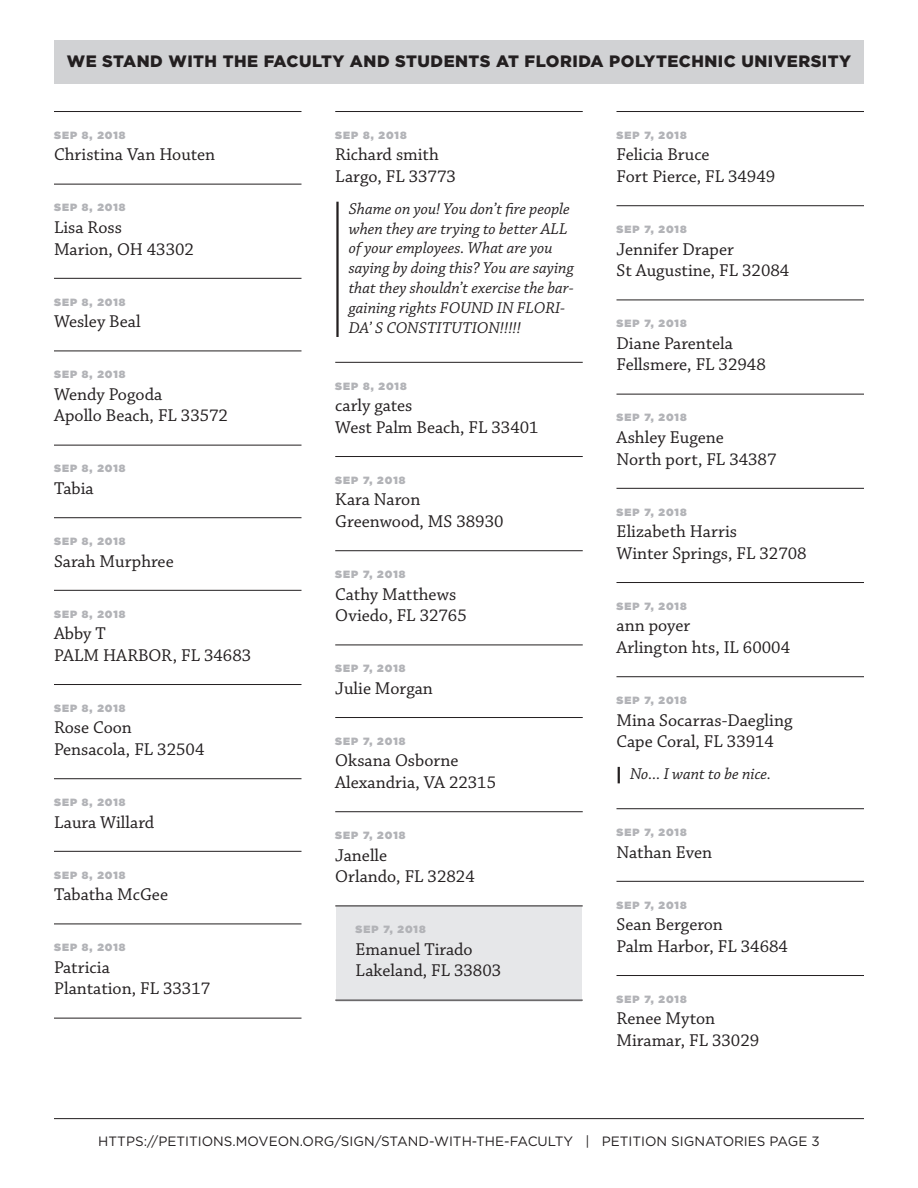
<style>
.page{position:relative;width:918px;height:1188px;background:#fff}
.page>*{position:absolute;margin:0;border:0;box-sizing:border-box;transform-origin:0 0}
.t1{font:18px/21.6px "Chaparral Pro";color:#231f20}
.t2{font:italic 16.5px/19.8px "Chaparral Pro";color:#231f20}
.t3{font:900 16.5px "Gotham";letter-spacing:.03em;color:#231f20}
.t4{font:13.5px "Gotham";color:#231f20}
.t5{font:900 10.5px "Gotham";letter-spacing:.1em;color:#b2b3b7}
</style>
<div class="page">
<div style="left:54px;top:40px;width:810px;height:44px;background:#d1d2d4"></div>
<hr style="left:54px;top:1118px;width:810px;height:1px;background:#231f20">
<hr style="left:54px;top:111px;width:248px;height:1px;background:#231f20">
<hr style="left:54px;top:184px;width:248px;height:1px;background:#231f20">
<hr style="left:54px;top:278px;width:248px;height:1px;background:#231f20">
<hr style="left:54px;top:351px;width:248px;height:1px;background:#231f20">
<hr style="left:54px;top:445px;width:248px;height:1px;background:#231f20">
<hr style="left:54px;top:517px;width:248px;height:1px;background:#231f20">
<hr style="left:54px;top:590px;width:248px;height:1px;background:#231f20">
<hr style="left:54px;top:684px;width:248px;height:1px;background:#231f20">
<hr style="left:54px;top:778px;width:248px;height:1px;background:#231f20">
<hr style="left:54px;top:851px;width:248px;height:1px;background:#231f20">
<hr style="left:54px;top:924px;width:248px;height:1px;background:#231f20">
<hr style="left:54px;top:1018px;width:248px;height:1px;background:#231f20">
<hr style="left:335px;top:111px;width:248px;height:1px;background:#231f20">
<hr style="left:336px;top:202px;width:3px;height:135px;background:#231f20">
<hr style="left:335px;top:362px;width:248px;height:1px;background:#231f20">
<hr style="left:335px;top:456px;width:248px;height:1px;background:#231f20">
<hr style="left:335px;top:550px;width:248px;height:1px;background:#231f20">
<hr style="left:335px;top:645px;width:248px;height:1px;background:#231f20">
<hr style="left:335px;top:717px;width:248px;height:1px;background:#231f20">
<hr style="left:335px;top:811px;width:248px;height:1px;background:#231f20">
<div style="left:336px;top:905px;width:246px;height:57px;background:#e6e7e9"></div>
<hr style="left:335px;top:906px;width:248px;height:1px;background:#231f20">
<div style="left:336px;top:943px;width:246px;height:58px;background:#e6e7e9"></div>
<hr style="left:335px;top:1000px;width:248px;height:1px;background:#231f20">
<hr style="left:616px;top:111px;width:248px;height:1px;background:#231f20">
<hr style="left:616px;top:205px;width:248px;height:1px;background:#231f20">
<hr style="left:616px;top:300px;width:248px;height:1px;background:#231f20">
<hr style="left:616px;top:394px;width:248px;height:1px;background:#231f20">
<hr style="left:616px;top:488px;width:248px;height:1px;background:#231f20">
<hr style="left:616px;top:582px;width:248px;height:1px;background:#231f20">
<hr style="left:616px;top:676px;width:248px;height:1px;background:#231f20">
<svg style="left:618px;top:767px;width:2px;height:16px"></svg>
<hr style="left:616px;top:808px;width:248px;height:1px;background:#231f20">
<hr style="left:616px;top:881px;width:248px;height:1px;background:#231f20">
<hr style="left:616px;top:975px;width:248px;height:1px;background:#231f20">
<p class="t3" style="left:67px;top:50px;width:786px">WE STAND WITH THE FACULTY AND STUDENTS AT FLORIDA POLYTECHNIC UNIVERSITY</p>
<p class="t5" style="left:54px;top:128px;width:73px">SEP 8, 2018</p>
<p class="t1" style="left:54px;top:145px;width:163px">Christina Van Houten</p>
<p class="t5" style="left:54px;top:200px;width:73px">SEP 8, 2018</p>
<p class="t1" style="left:54px;top:217px;width:142px">Lisa Ross<br>Marion, OH 43302</p>
<p class="t5" style="left:54px;top:294px;width:73px">SEP 8, 2018</p>
<p class="t1" style="left:54px;top:312px;width:88px">Wesley Beal</p>
<p class="t5" style="left:54px;top:367px;width:73px">SEP 8, 2018</p>
<p class="t1" style="left:54px;top:384px;width:176px">Wendy Pogoda<br>Apollo Beach, FL 33572</p>
<p class="t5" style="left:54px;top:461px;width:73px">SEP 8, 2018</p>
<p class="t1" style="left:54px;top:478px;width:41px">Tabia</p>
<p class="t5" style="left:54px;top:534px;width:73px">SEP 8, 2018</p>
<p class="t1" style="left:54px;top:551px;width:121px">Sarah Murphree</p>
<p class="t5" style="left:54px;top:606px;width:73px">SEP 8, 2018</p>
<p class="t1" style="left:54px;top:624px;width:199px">Abby T<br>PALM HARBOR, FL 34683</p>
<p class="t5" style="left:54px;top:701px;width:73px">SEP 8, 2018</p>
<p class="t1" style="left:54px;top:718px;width:152px">Rose Coon<br>Pensacola, FL 32504</p>
<p class="t5" style="left:54px;top:795px;width:73px">SEP 8, 2018</p>
<p class="t1" style="left:54px;top:812px;width:102px">Laura Willard</p>
<p class="t5" style="left:54px;top:867px;width:73px">SEP 8, 2018</p>
<p class="t1" style="left:54px;top:885px;width:116px">Tabatha McGee</p>
<p class="t5" style="left:54px;top:940px;width:73px">SEP 8, 2018</p>
<p class="t1" style="left:54px;top:957px;width:158px">Patricia<br>Plantation, FL 33317</p>
<p class="t5" style="left:335px;top:128px;width:73px">SEP 8, 2018</p>
<p class="t1" style="left:335px;top:145px;width:122px">Richard smith<br>Largo, FL 33773</p>
<p class="t2" style="left:349px;top:199px;width:227px">Shame on you! You don’t fire people when they are trying to better ALL of your employees. What are you saying by doing this? You are saying that they shouldn’t exercise the bar&shy;gaining rights FOUND IN FLORI-<br>DA’ S CONSTITUTION!!!!!</p>
<p class="t5" style="left:335px;top:378px;width:73px">SEP 8, 2018</p>
<p class="t1" style="left:335px;top:396px;width:205px">carly gates<br>West Palm Beach, FL 33401</p>
<p class="t5" style="left:335px;top:473px;width:72px">SEP 7, 2018</p>
<p class="t1" style="left:335px;top:490px;width:170px">Kara Naron<br>Greenwood, MS 38930</p>
<p class="t5" style="left:335px;top:567px;width:72px">SEP 7, 2018</p>
<p class="t1" style="left:335px;top:584px;width:133px">Cathy Matthews<br>Oviedo, FL 32765</p>
<p class="t5" style="left:335px;top:661px;width:72px">SEP 7, 2018</p>
<p class="t1" style="left:335px;top:678px;width:99px">Julie Morgan</p>
<p class="t5" style="left:335px;top:734px;width:72px">SEP 7, 2018</p>
<p class="t1" style="left:335px;top:751px;width:162px">Oksana Osborne<br>Alexandria, VA 22315</p>
<p class="t5" style="left:335px;top:828px;width:72px">SEP 7, 2018</p>
<p class="t1" style="left:335px;top:845px;width:141px">Janelle<br>Orlando, FL 32824</p>
<p class="t5" style="left:356px;top:922px;width:72px">SEP 7, 2018</p>
<p class="t1" style="left:356px;top:939px;width:147px">Emanuel Tirado<br>Lakeland, FL 33803</p>
<p class="t5" style="left:616px;top:128px;width:72px">SEP 7, 2018</p>
<p class="t1" style="left:616px;top:145px;width:160px">Felicia Bruce<br>Fort Pierce, FL 34949</p>
<p class="t5" style="left:616px;top:222px;width:72px">SEP 7, 2018</p>
<p class="t1" style="left:616px;top:239px;width:174px">Jennifer Draper<br>St Augustine, FL 32084</p>
<p class="t5" style="left:616px;top:316px;width:72px">SEP 7, 2018</p>
<p class="t1" style="left:616px;top:333px;width:151px">Diane Parentela<br>Fellsmere, FL 32948</p>
<p class="t5" style="left:616px;top:410px;width:72px">SEP 7, 2018</p>
<p class="t1" style="left:616px;top:427px;width:162px">Ashley Eugene<br>North port, FL 34387</p>
<p class="t5" style="left:616px;top:504px;width:72px">SEP 7, 2018</p>
<p class="t1" style="left:616px;top:522px;width:192px">Elizabeth Harris<br>Winter Springs, FL 32708</p>
<p class="t5" style="left:616px;top:599px;width:72px">SEP 7, 2018</p>
<p class="t1" style="left:616px;top:616px;width:175px">ann poyer<br>Arlington hts, IL 60004</p>
<p class="t5" style="left:616px;top:693px;width:72px">SEP 7, 2018</p>
<p class="t1" style="left:616px;top:710px;width:177px">Mina Socarras-Daegling<br>Cape Coral, FL 33914</p>
<p class="t2" style="left:630px;top:765px;width:143px">No... I want to be nice.</p>
<p class="t5" style="left:616px;top:825px;width:72px">SEP 7, 2018</p>
<p class="t1" style="left:616px;top:842px;width:97px">Nathan Even</p>
<p class="t5" style="left:616px;top:897px;width:72px">SEP 7, 2018</p>
<p class="t1" style="left:616px;top:915px;width:173px">Sean Bergeron<br>Palm Harbor, FL 34684</p>
<p class="t5" style="left:616px;top:992px;width:72px">SEP 7, 2018</p>
<p class="t1" style="left:616px;top:1009px;width:144px">Renee Myton<br>Miramar, FL 33029</p>
<p class="t4" style="left:98px;top:1133px;width:723px">HTTPS://PETITIONS.MOVEON.ORG/SIGN/STAND-WITH-THE-FACULTY | PETITION SIGNATORIES PAGE 3</p>
</div>
